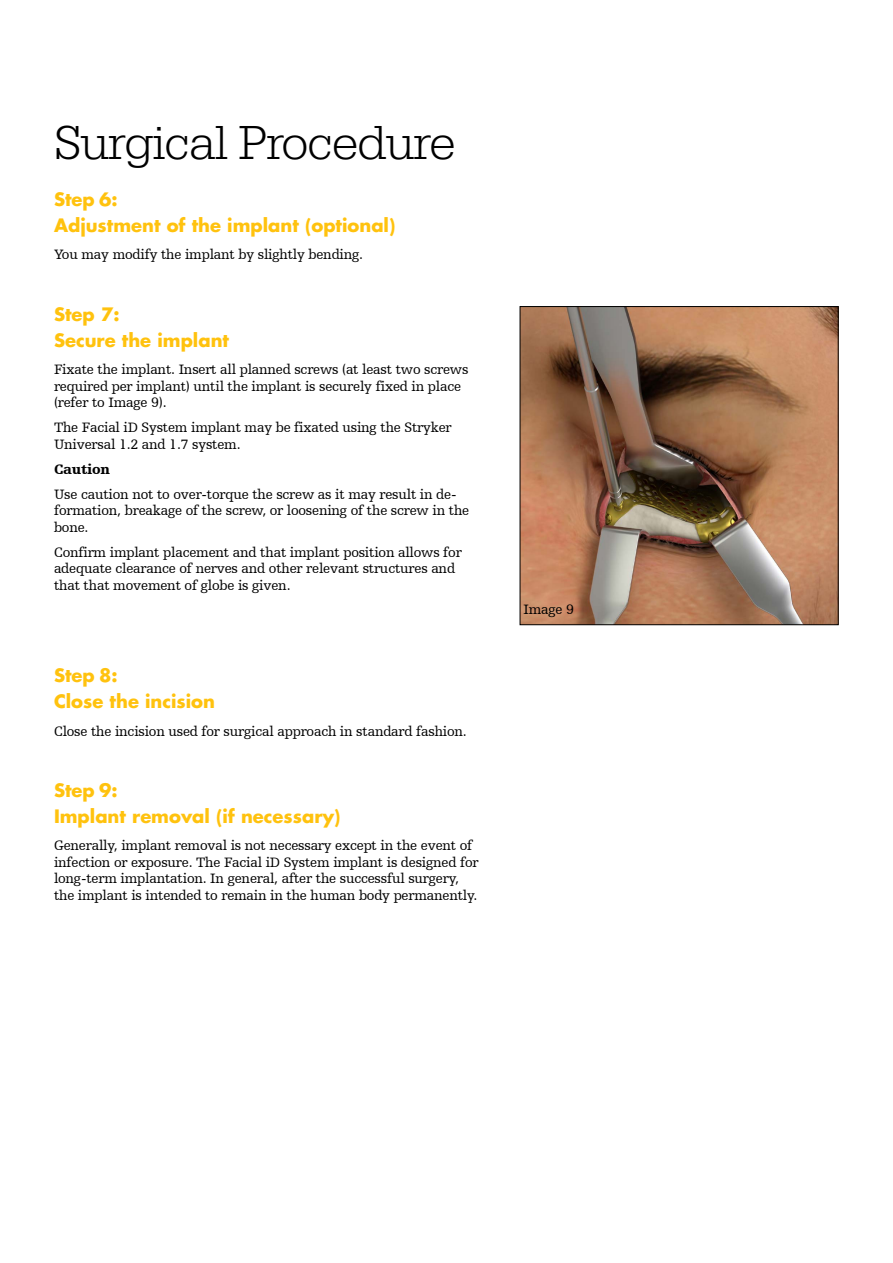
<style>
.page{position:relative;width:893px;height:1263px;background:#fff}
.page>*{position:absolute;margin:0;border:0;box-sizing:border-box;transform-origin:0 0}
.t1{font:300 49.5px "URW Egyptienne TOT";letter-spacing:-.02em;color:#000}
.t2{font:700 18px/25.5px "Futura Std";color:#ffc20e}
.t3{font:14.25px/16.5px "Humanist Slabserif 712 BT";letter-spacing:-.015em;color:#000}
.t4{font:900 14.25px "Humanist Slabserif 712 BT";letter-spacing:-.015em;color:#000}
</style>
<div class="page">
<img style="left:522px;top:308px;width:315px;height:315px">
<div style="left:520px;top:306px;width:319px;height:319px;border:1px solid #000"></div>
<h1 class="t1" style="left:54px;top:114px;width:403px">Surgical Procedure</h1>
<p class="t2" style="left:54px;top:186px;width:343px">Step 6:<br>Adjustment of the implant (optional)</p>
<p class="t3" style="left:54px;top:246px;width:311px">You may modify the implant by slightly bending.</p>
<p class="t2" style="left:54px;top:301px;width:177px">Step 7:<br>Secure the implant</p>
<p class="t3" style="left:54px;top:361px;width:416px">Fixate the implant. Insert all planned screws (at least two screws required per implant) until the implant is securely fixed in place (refer to Image 9).</p>
<p class="t3" style="left:54px;top:419px;width:399px">The Facial iD System implant may be fixated using the Stryker<br>Universal 1.2 and 1.7 system.</p>
<p class="t4" style="left:54px;top:460px;width:58px">Caution</p>
<p class="t3" style="left:54px;top:485px;width:417px">Use caution not to over-torque the screw as it may result in de&shy;formation, breakage of the screw, or loosening of the screw in the bone.</p>
<p class="t3" style="left:54px;top:543px;width:409px">Confirm implant placement and that implant position allows for adequate clearance of nerves and other relevant structures and that that movement of globe is given.</p>
<p class="t2" style="left:54px;top:663px;width:163px">Step 8:<br>Close the incision</p>
<p class="t3" style="left:54px;top:722px;width:414px">Close the incision used for surgical approach in standard fashion.</p>
<p class="t2" style="left:54px;top:777px;width:288px">Step 9:<br>Implant removal (if necessary)</p>
<p class="t3" style="left:54px;top:837px;width:426px">Generally, implant removal is not necessary except in the event of infection or exposure. The Facial iD System implant is designed for long-term implantation. In general, after the successful surgery, the implant is intended to remain in the human body permanently.</p>
<p class="t3" style="left:523px;top:601px;width:52px">Image 9</p>
</div>
